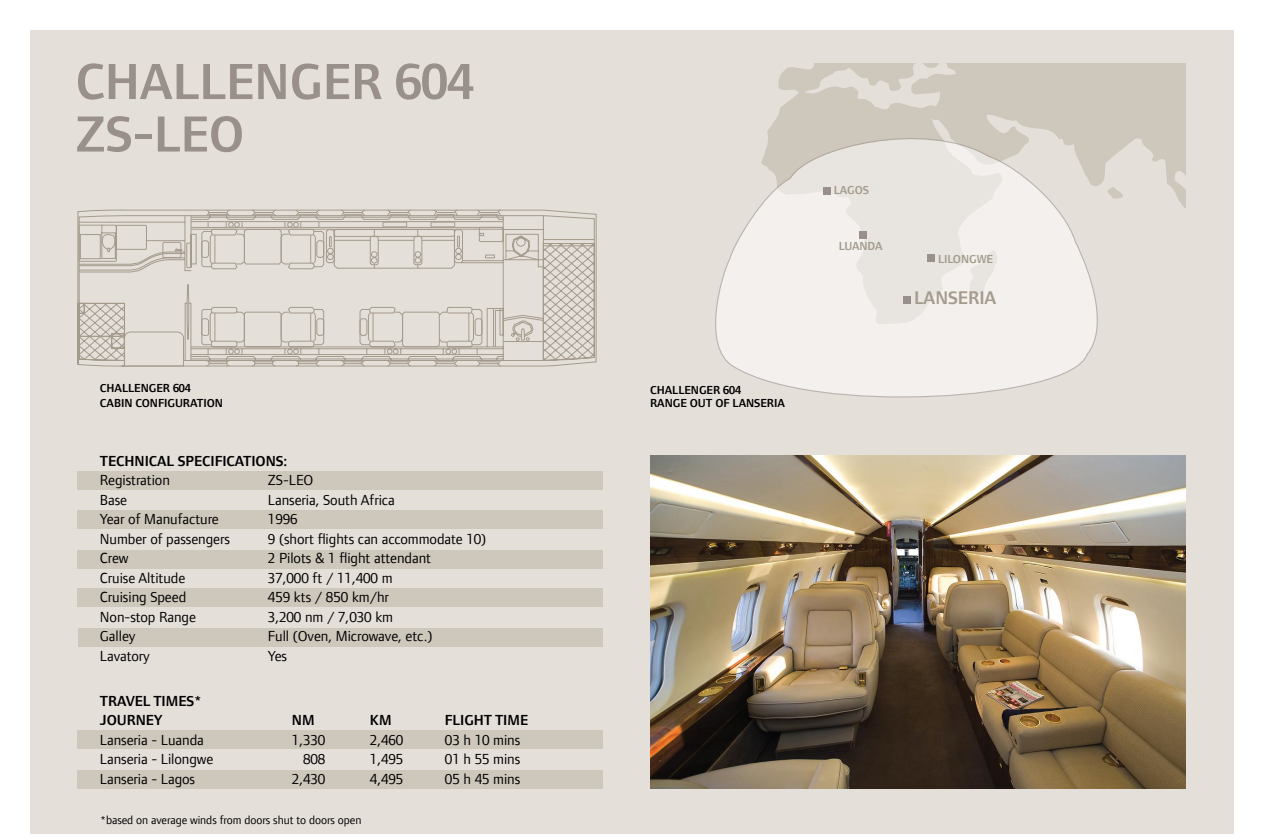
<style>
.page{position:relative;width:1263px;height:839px;background:#fff}
.page>*{position:absolute;margin:0;border:0;box-sizing:border-box;transform-origin:0 0}
.t1{font:600 52.5px/52.5px "Foundry Form Sans";letter-spacing:-.005em;color:#99908b}
.t2{font:600 18.9px "Foundry Form Sans";letter-spacing:-.005em;color:#a49b8d}
.t3{font:15px "Foundry Form Sans";letter-spacing:-.005em;color:#000}
.t4{font:600 15px "Foundry Form Sans";letter-spacing:-.005em;color:#000}
.t5{font:600 12px/15px "Foundry Form Sans";letter-spacing:-.005em;color:#000}
.t6{font:12px "Foundry Form Sans";letter-spacing:-.005em;color:#000}
.t7{font:600 12px "Foundry Form Sans";letter-spacing:-.005em;color:#a49b8d}
</style>
<div class="page">
<div style="left:30px;top:30px;width:1203px;height:803px;background:#e5dfda"></div>
<img style="left:650px;top:455px;width:535px;height:334px">
<div style="left:77px;top:511px;width:525px;height:18px;background:#cec7bc"></div>
<div style="left:77px;top:471px;width:525px;height:19px;background:#cec7bc"></div>
<div style="left:77px;top:550px;width:525px;height:18px;background:#cec7bc"></div>
<div style="left:78px;top:628px;width:524px;height:18px;background:#cec7bc"></div>
<div style="left:77px;top:588px;width:525px;height:19px;background:#cec7bc"></div>
<div style="left:77px;top:770px;width:525px;height:18px;background:#cec7bc"></div>
<div style="left:77px;top:731px;width:525px;height:18px;background:#cec7bc"></div>
<svg style="left:767px;top:64px;width:418px;height:144px;fill:#cec7bc"></svg>
<svg style="left:715px;top:137px;width:384px;height:261px"></svg>
<div style="left:927px;top:254px;width:8px;height:8px;background:#99908b"></div>
<div style="left:859px;top:231px;width:8px;height:8px;background:#99908b"></div>
<div style="left:903px;top:297px;width:7px;height:7px;background:#99908b"></div>
<div style="left:823px;top:187px;width:8px;height:8px;background:#99908b"></div>
<svg style="left:77px;top:210px;width:520px;height:157px"></svg>
<h1 class="t1" style="left:75px;top:55px;width:400px">CHALLENGER 604<br>ZS-LEO</h1>
<p class="t5" style="left:100px;top:380px;width:92px">CHALLENGER 604<br>CABIN CONFIG</p>
<p class="t5" style="left:175px;top:395px;width:36px">URATION</p>
<p class="t4" style="left:100px;top:452px;width:189px">TECHNICAL SPECIFICATIONS:</p>
<p class="t3" style="left:100px;top:472px;width:72px">Registration</p>
<p class="t3" style="left:268px;top:472px;width:30px">ZS-LEO</p>
<p class="t3" style="left:100px;top:491px;width:29px">Base</p>
<p class="t3" style="left:268px;top:491px;width:128px">Lanseria, South Africa</p>
<p class="t3" style="left:100px;top:511px;width:120px">Year of Manufacture</p>
<p class="t3" style="left:268px;top:511px;width:31px">1996</p>
<p class="t3" style="left:100px;top:530px;width:132px">Number of passengers</p>
<p class="t3" style="left:268px;top:530px;width:220px">9 (short flights can accommodate 10)</p>
<p class="t3" style="left:100px;top:550px;width:30px">Crew</p>
<p class="t3" style="left:268px;top:550px;width:165px">2 Pilots &amp; 1 flight attendant</p>
<p class="t3" style="left:100px;top:569px;width:87px">Cruise Altitude</p>
<p class="t3" style="left:268px;top:569px;width:126px">37,000 ft / 11,400 m</p>
<p class="t3" style="left:100px;top:589px;width:88px">Cruising Speed</p>
<p class="t3" style="left:268px;top:589px;width:123px">459 kts / 850 km/hr</p>
<p class="t3" style="left:100px;top:608px;width:98px">Non-stop Range</p>
<p class="t3" style="left:268px;top:608px;width:127px">3,200 nm / 7,030 km</p>
<p class="t3" style="left:100px;top:628px;width:37px">Galley</p>
<p class="t3" style="left:268px;top:628px;width:166px">Full (Oven, Microwave, etc.)</p>
<p class="t3" style="left:100px;top:647px;width:52px">Lavatory</p>
<p class="t3" style="left:268px;top:647px;width:21px">Yes</p>
<p class="t4" style="left:100px;top:692px;width:71px">TRAVEL TIMES</p>
<p class="t4" style="left:194px;top:692px;width:9px">*</p>
<p class="t4" style="left:100px;top:712px;width:64px">JOURNEY</p>
<p class="t4" style="left:292px;top:712px;width:7px">NM</p>
<p class="t4" style="left:370px;top:712px;width:25px">KMFLIGH</p>
<p class="t4" style="left:484px;top:712px;width:29px">T TIME</p>
<p class="t3" style="left:100px;top:731px;width:105px">Lanseria - Luanda</p>
<p class="t3" style="left:292px;top:731px;width:35px">1,330</p>
<p class="t3" style="left:370px;top:731px;width:35px">2,460</p>
<p class="t3" style="left:445px;top:731px;width:77px">03 h 10 mins</p>
<p class="t3" style="left:100px;top:751px;width:115px">Lanseria - Lilongwe</p>
<p class="t3" style="left:303px;top:751px;width:24px">808</p>
<p class="t3" style="left:370px;top:751px;width:35px">1,495</p>
<p class="t3" style="left:445px;top:751px;width:77px">01 h 55 mins</p>
<p class="t3" style="left:100px;top:770px;width:97px">Lanseria - Lagos</p>
<p class="t3" style="left:292px;top:770px;width:35px">2,430</p>
<p class="t3" style="left:370px;top:770px;width:35px">4,495</p>
<p class="t3" style="left:445px;top:770px;width:77px">05 h 45 mins</p>
<p class="t6" style="left:100px;top:813px;width:263px">*based on average winds from doors shut to doors open</p>
<p class="t5" style="left:650px;top:383px;width:92px;line-height:13.5px">CHALLENGER 604<br>RANGE</p>
<p class="t5" style="left:690px;top:396px;width:97px">OUT OF LANSERIA</p>
<p class="t7" style="left:834px;top:184px;width:15px">LAGOS</p>
<p class="t7" style="left:839px;top:239px;width:45px">LUANDA</p>
<p class="t7" style="left:938px;top:252px;width:56px">LILONGWE</p>
<p class="t2" style="left:914px;top:287px;width:84px">LANSERIA</p>
</div>
